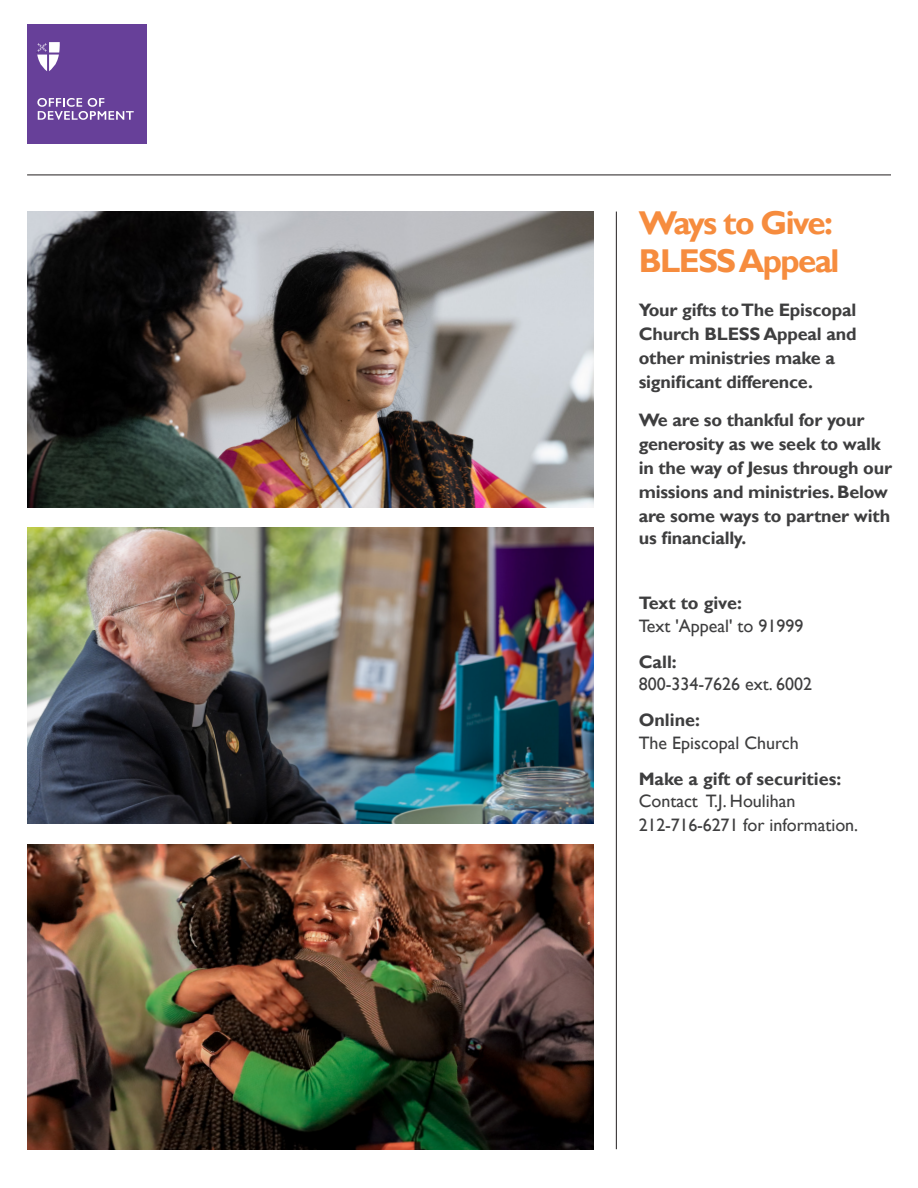
<style>
.page{position:relative;width:918px;height:1188px;background:#fff}
.page>*{position:absolute;margin:0;border:0;box-sizing:border-box;transform-origin:0 0}
.t1{font:700 33px/37.5px "Gill Sans";letter-spacing:-.05em;color:#f68c3e}
.t2{font:700 18px/23.7px "Gill Sans";letter-spacing:-.01em;color:#3e3e3f}
.t3{font:18px/22.5px "Gill Sans";color:#3e3e3f}
.s1{font-weight:700}
</style>
<div class="page">
<div style="left:27px;top:24px;width:120px;height:119px;background:#674099"></div>
<svg style="left:37px;top:98px;width:97px;height:22px"></svg>
<svg style="left:37px;top:42px;width:23px;height:29px"></svg>
<hr style="left:27px;top:175px;width:864px;height:1px;background:#231f20">
<img style="left:27px;top:212px;width:567px;height:296px">
<img style="left:27px;top:527px;width:567px;height:296px">
<img style="left:27px;top:845px;width:567px;height:304px">
<hr style="left:616px;top:212px;width:1px;height:937px;background:#231f20">
<p class="t1" style="left:639px;top:205px;width:202px">Ways to Give:<br>BLESS Appeal</p>
<p class="t2" style="left:639px;top:299px;width:219px">Your gifts to The Episcopal<br>Church BLESS Appeal and other ministries make a significant difference.</p>
<p class="t2" style="left:639px;top:408px;width:255px">We are so thankful for your generosity as we seek to walk in the way of Jesus through our missions and ministries. Below are some ways to partner with us financially.</p>
<p class="t3" style="left:639px;top:592px;width:166px"><span class="s1">Text to give:<br></span>Text 'Appeal' to 91999</p>
<p class="t3" style="left:639px;top:651px;width:175px"><span class="s1">Call:<br></span>800-334-7626 ext. 6002</p>
<p class="t3" style="left:639px;top:709px;width:162px"><span class="s1">Online:<br></span>The Episcopal Church</p>
<p class="t3" style="left:639px;top:767px;width:221px;line-height:23.2px"><span class="s1">Make a gift of securities:<br></span>Contact T.J. Houlihan<br>212-716-6271 for information.</p>
</div>
